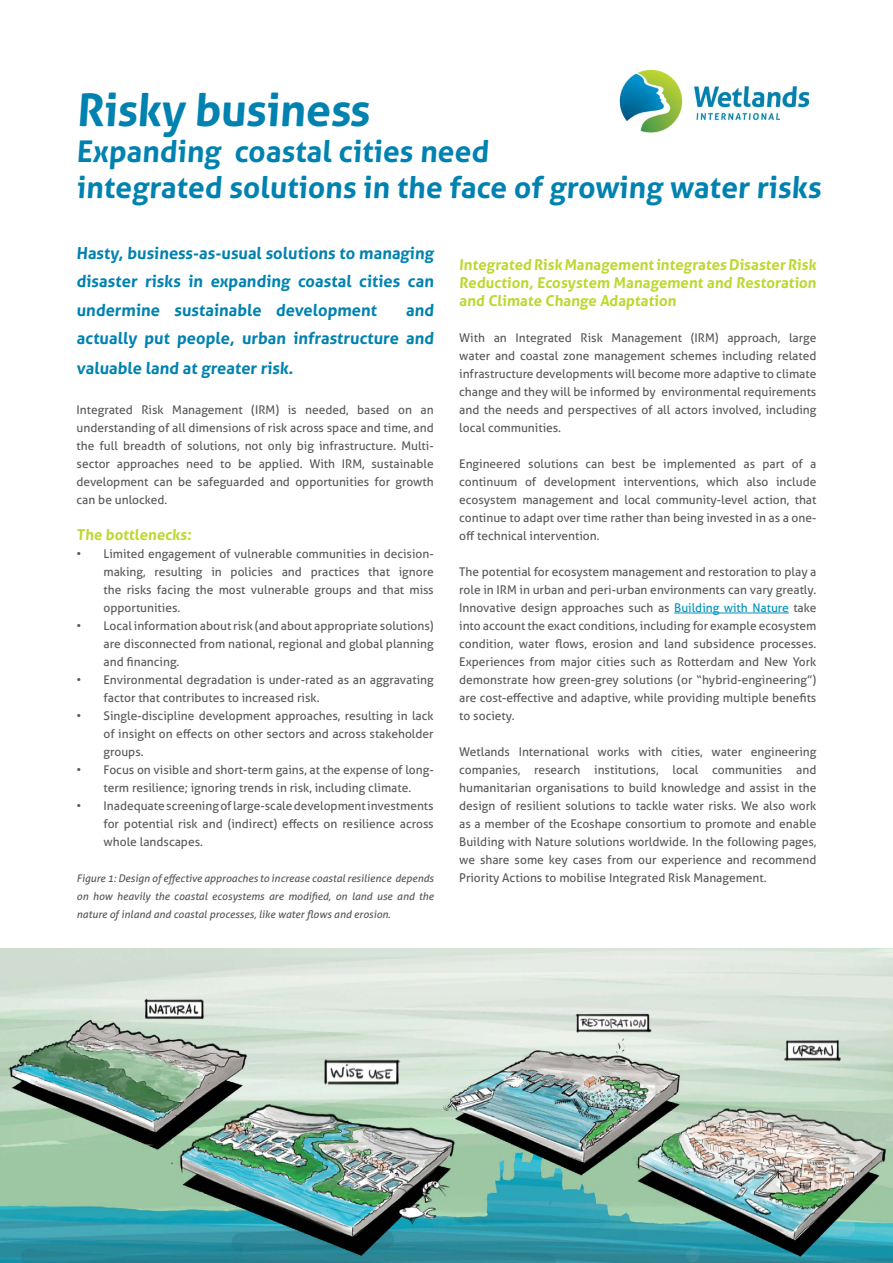
<style>
.page{position:relative;width:893px;height:1263px;background:#fff}
.page>*{position:absolute;margin:0;border:0;box-sizing:border-box;transform-origin:0 0}
.t1{font:700 45px "Aller";color:#0082b0}
.t2{font:700 30px/36px "Aller";color:#0082b0}
.t3{font:700 16.5px/28.5px "Aller";color:#0082b0;text-align:justify}
.t4{font:700 15px/18px "Aller";color:#bfd730;text-align:justify}
.t5{font:12px/18px "Aller";color:#58595b;text-align:justify}
.t6{font:italic 10.5px/18px "Aller";color:#58595b;text-align:justify}
.s1{color:#0093bc}
</style>
<div class="page">
<hr style="left:674px;top:613px;width:115px;height:1px;background:#0093bc">
<img style="left:0;top:948px;width:893px;height:315px">
<img style="left:619px;top:69px;width:191px;height:64px">
<h1 class="t1" style="left:77px;top:82px;width:299px">Risky business</h1>
<h2 class="t2" style="left:77px;top:133px;width:749px">Expanding coastal cities need<br>integrated solutions in the face of growing water risks</h2>
<h3 class="t3" style="left:77px;top:239px;width:360px">Hasty, business-as-usual solutions to managing disaster risks in expanding coastal cities can undermine sustainable development</h3>
<h3 class="t3" style="left:77px;top:296px;width:360px;text-align:right">and<br>actually put people, urban infrastructure and</h3>
<h3 class="t3" style="left:77px;top:354px;width:220px">valuable land at greater risk.</h3>
<p class="t5" style="left:77px;top:401px;width:359px">Integrated Risk Management (IRM) is needed, based on an understanding of all dimensions of risk across space and time, and the full breadth of solutions, not only big infrastructure. Multi&shy;sector approaches need to be applied. With IRM, sustainable development can be safeguarded and opportunities for growth can be unlocked.</p>
<p class="t4" style="left:77px;top:526px;width:118px">The bottlenecks:</p>
<p class="t5" style="left:104px;top:545px;width:332px;text-indent:-27px">• Limited engagement of vulnerable communities in decision&shy;making, resulting in policies and practices that ignore the risks facing the most vulnerable groups and that miss opportunities.</p>
<p class="t5" style="left:104px;top:617px;width:332px;text-indent:-27px">• Local information about risk (and about appropriate solutions) are disconnected from national, regional and global planning and financing.</p>
<p class="t5" style="left:104px;top:671px;width:332px;text-indent:-27px">• Environmental degradation is under-rated as an aggravating factor that contributes to increased risk.</p>
<p class="t5" style="left:104px;top:707px;width:332px;text-indent:-27px">• Single-discipline development approaches, resulting in lack of insight on effects on other sectors and across stakeholder groups.</p>
<p class="t5" style="left:77px;top:761px;width:359px;text-align:center">• Focus on visible and short-term gains, at the expense of long&shy;term resilience; ignoring trends in risk, including climate.</p>
<p class="t5" style="left:104px;top:797px;width:332px;text-indent:-27px">• Inadequate screening of large-scale development investments for potential risk and (indirect) effects on resilience across whole landscapes.</p>
<p class="t6" style="left:77px;top:869px;width:359px">Figure 1: Design of effective approaches to increase coastal resilience depends on how heavily the coastal ecosystems are modified, on land use and the nature of inland and coastal processes, like water flows and erosion.</p>
<p class="t4" style="left:459px;top:256px;width:360px">Integrated Risk Management integrates Disaster Risk Reduction, Ecosystem Management and Restoration and Climate Change Adaptation</p>
<p class="t5" style="left:459px;top:329px;width:359px">With an Integrated Risk Management (IRM) approach, large water and coastal zone management schemes including related infrastructure developments will become more adaptive to climate change and they will be informed by environmental requirements and the needs and perspectives of all actors involved, including local communities.</p>
<p class="t5" style="left:459px;top:455px;width:359px">Engineered solutions can best be implemented as part of a continuum of development interventions, which also include ecosystem management and local community-level action, that continue to adapt over time rather than being invested in as a one&shy;off technical intervention.</p>
<p class="t5" style="left:459px;top:563px;width:359px">The potential for ecosystem management and restoration to play a role in IRM in urban and peri-urban environments can vary greatly.<br>Innovative design approaches such as <span class="s1">Building with Nature</span> take into account the exact conditions, including for example ecosystem condition, water flows, erosion and land subsidence processes.<br>Experiences from major cities such as Rotterdam and New York demonstrate how green-grey solutions (or “hybrid-engineering”) are cost-effective and adaptive, while providing multiple benefits to society.</p>
<p class="t5" style="left:459px;top:743px;width:359px">Wetlands International works with cities, water engineering companies, research institutions, local communities and humanitarian organisations to build knowledge and assist in the design of resilient solutions to tackle water risks. We also work as a member of the Ecoshape consortium to promote and enable Building with Nature solutions worldwide. In the following pages, we share some key cases from our experience and recommend Priority Actions to mobilise Integrated Risk Management.</p>
</div>
